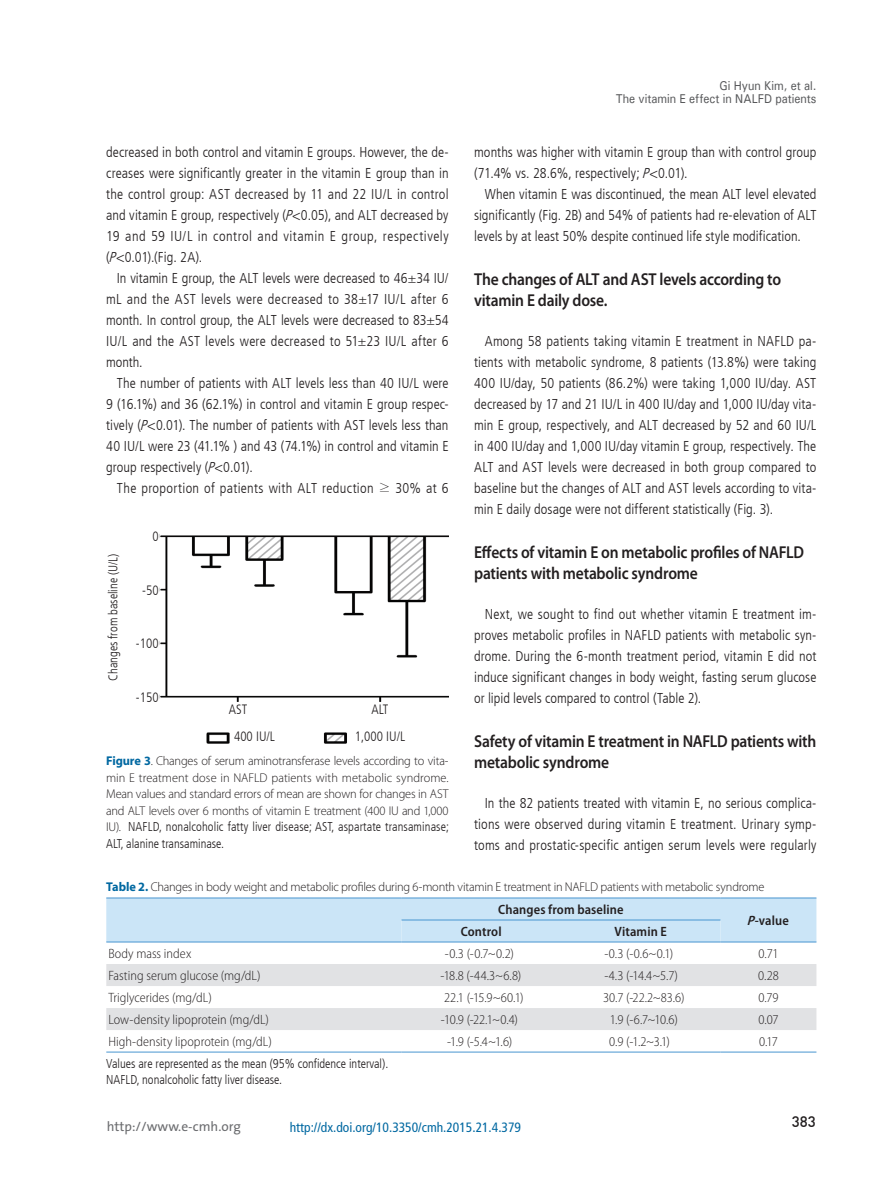
<style>
.page{position:relative;width:893px;height:1191px;background:#fff}
.page>*{position:absolute;margin:0;border:0;box-sizing:border-box;transform-origin:0 0}
._1-s{font:600 17.25px/21px "Myriad Pro";letter-spacing:-.015em;color:#231f20;scale:.9 1}
.t1{font:15px "Dinmed";color:#231f20}
.본문_영문_-s{font:300 condensed 14.25px/21px "Frutiger LT";letter-spacing:.005em;color:#231f20;text-align:justify}
.표내용-s{font:300 semi-condensed 13.5px "Myriad Pro";color:#231f20}
.t2{font:condensed 13.5px "Frutiger LT";color:#0168a1}
.표머리-s{font:600 semi-condensed 13.5px "Myriad Pro";letter-spacing:.01em;color:#231f20}
.표설명-s{font:300 condensed 13.5px "Frutiger LT";color:#231f20}
.t3{font:13.5px "The Sans";color:#6c6d70}
.표와그림제목-s{font:300 12.75px/16.5px "Myriad Pro";letter-spacing:-.015em;color:#231f20;text-align:justify}
.표설명-s-2{font:300 condensed 12.75px "Frutiger LT";color:#231f20}
.t4{font:500 12.75px/13.5px "Univers";color:#57585a;text-align:right;scale:.88 1}
.s1{font-style:italic}
.s2{font-family:"Batang";font-weight:400;font-stretch:normal}
.s3{font-weight:700;color:#0168a1}
.s4{font-family:"Frutiger LT";font-stretch:condensed}
</style>
<div class="page">
<img style="left:159px;top:534px;width:290px;height:210px">
<div style="left:217px;top:702px;width:42px;height:18px;background:#fff"></div>
<div style="left:234px;top:729px;width:66px;height:18px;background:#fff"></div>
<div style="left:355px;top:729px;width:76px;height:18px;background:#fff"></div>
<div style="left:359px;top:702px;width:42px;height:18px;background:#fff"></div>
<div style="left:106px;top:898px;width:710px;height:43px;background:#cbe5f7"></div>
<svg style="left:106px;top:964px;width:710px;height:66px;fill:#e1e2e4"></svg>
<hr style="left:106px;top:897px;width:295px;height:1px;background:#4895d0">
<hr style="left:401px;top:897px;width:160px;height:1px;background:#4895d0">
<hr style="left:561px;top:897px;width:159px;height:1px;background:#4895d0">
<hr style="left:720px;top:897px;width:96px;height:1px;background:#4895d0">
<hr style="left:106px;top:941px;width:295px;height:1px;background:#4895d0">
<hr style="left:720px;top:941px;width:96px;height:1px;background:#4895d0">
<hr style="left:401px;top:919px;width:160px;height:1px;background:#4895d0">
<hr style="left:561px;top:919px;width:159px;height:1px;background:#4895d0">
<hr style="left:401px;top:941px;width:160px;height:1px;background:#4895d0">
<hr style="left:561px;top:941px;width:159px;height:1px;background:#4895d0">
<hr style="left:106px;top:1051px;width:295px;height:1px;background:#4895d0">
<hr style="left:401px;top:1051px;width:160px;height:1px;background:#4895d0">
<hr style="left:561px;top:1051px;width:159px;height:1px;background:#4895d0">
<hr style="left:720px;top:1051px;width:96px;height:1px;background:#4895d0">
<p class="본문_영문_-s" style="left:106px;top:141px;width:344px">decreased in both control and vitamin E groups. However, the de&shy;creases were significantly greater in the vitamin E group than in the control group: AST decreased by 11 and 22 IU/L in control and vitamin E group, respectively (<span class="s1">P</span>&lt;0.05), and ALT decreased by 19 and 59 IU/L in control and vitamin E group, respectively (<span class="s1">P</span>&lt;0.01).(Fig. 2A).</p>
<p class="본문_영문_-s" style="left:106px;top:267px;width:344px;text-indent:11px">In vitamin E group, the ALT levels were decreased to 46±34 IU/ mL and the AST levels were decreased to 38±17 IU/L after 6 month. In control group, the ALT levels were decreased to 83±54<br>IU/L and the AST levels were decreased to 51±23 IU/L after 6 month.</p>
<p class="본문_영문_-s" style="left:106px;top:372px;width:344px;text-indent:11px">The number of patients with ALT levels less than 40 IU/L were 9 (16.1%) and 36 (62.1%) in control and vitamin E group respec&shy;tively (<span class="s1">P</span>&lt;0.01). The number of patients with AST levels less than 40 IU/L were 23 (41.1% ) and 43 (74.1%) in control and vitamin E group respectively (<span class="s1">P</span>&lt;0.01).</p>
<p class="본문_영문_-s" style="left:117px;top:477px;width:333px">The proportion of patients with ALT reduction <span class="s2">≥</span> 30% at 6</p>
<p class="표설명-s-2" style="left:106px;top:681px;width:129px;rotate:-90deg">Changes from baseline (U/L)</p>
<p class="표설명-s" style="left:152px;top:529px;width:8px">0</p>
<p class="표설명-s" style="left:142px;top:582px;width:18px">-50</p>
<p class="표설명-s" style="left:136px;top:636px;width:24px">-100</p>
<p class="표설명-s" style="left:136px;top:689px;width:24px">-150</p>
<p class="표설명-s" style="left:229px;top:701px;width:20px">AST</p>
<p class="표설명-s" style="left:234px;top:728px;width:42px">400 IU/L</p>
<p class="표설명-s" style="left:355px;top:728px;width:52px">1,000 IU/L</p>
<p class="표설명-s" style="left:372px;top:701px;width:18px">ALT</p>
<p class="표와그림제목-s" style="left:106px;top:752px;width:344px"><span class="s3">Figure 3</span>. Changes of serum aminotransferase levels according to vita&shy;min E treatment dose in NAFLD patients with metabolic syndrome.<br>Mean values and standard errors of mean are shown for changes in AST and ALT levels over 6 months of vitamin E treatment (400 IU and 1,000<br>IU). <span class="s4">NAFLD, nonalcoholic fatty liver disease; AST, aspartate transaminase; ALT, alanine transaminase.</span></p>
<p class="t4" style="left:616px;top:78px;width:230px">Gi Hyun Kim, et al.<br>The vitamin E effect in NALFD patients</p>
<p class="본문_영문_-s" style="left:474px;top:141px;width:344px">months was higher with vitamin E group than with control group (71.4% vs. 28.6%, respectively; <span class="s1">P</span>&lt;0.01).</p>
<p class="본문_영문_-s" style="left:474px;top:183px;width:344px;text-indent:11px">When vitamin E was discontinued, the mean ALT level elevated significantly (Fig. 2B) and 54% of patients had re-elevation of ALT levels by at least 50% despite continued life style modification.</p>
<p class="_1-s" style="left:474px;top:268px;width:343px">The changes of ALT and AST levels according to vitamin E daily dose.</p>
<p class="본문_영문_-s" style="left:474px;top:330px;width:344px;text-indent:11px">Among 58 patients taking vitamin E treatment in NAFLD pa&shy;tients with metabolic syndrome, 8 patients (13.8%) were taking 400 IU/day, 50 patients (86.2%) were taking 1,000 IU/day. AST decreased by 17 and 21 IU/L in 400 IU/day and 1,000 IU/day vita&shy;min E group, respectively, and ALT decreased by 52 and 60 IU/L in 400 IU/day and 1,000 IU/day vitamin E group, respectively. The ALT and AST levels were decreased in both group compared to baseline but the changes of ALT and AST levels according to vita&shy;min E daily dosage were not different statistically (Fig. 3).</p>
<p class="_1-s" style="left:474px;top:541px;width:368px">Effects of vitamin E on metabolic profiles of NAFLD patients with metabolic syndrome</p>
<p class="본문_영문_-s" style="left:474px;top:603px;width:344px;text-indent:11px">Next, we sought to find out whether vitamin E treatment im&shy;proves metabolic profiles in NAFLD patients with metabolic syn&shy;drome. During the 6-month treatment period, vitamin E did not induce significant changes in body weight, fasting serum glucose or lipid levels compared to control (Table 2).</p>
<p class="_1-s" style="left:474px;top:730px;width:382px">Safety of vitamin E treatment in NAFLD patients with metabolic syndrome</p>
<p class="본문_영문_-s" style="left:474px;top:792px;width:344px;text-indent:11px">In the 82 patients treated with vitamin E, no serious complica&shy;tions were observed during vitamin E treatment. Urinary symp&shy;toms and prostatic-specific antigen serum levels were regularly</p>
<p class="표와그림제목-s" style="left:106px;top:879px;width:660px"><span class="s3">Table 2.</span> Changes in body weight and metabolic profiles during 6-month vitamin E treatment in NAFLD patients with metabolic syndrome</p>
<p class="표머리-s" style="left:498px;top:900px;width:127px">Changes from baseline</p>
<p class="표머리-s" style="left:747px;top:911px;width:44px"><span class="s1">P</span>-value</p>
<p class="표머리-s" style="left:461px;top:922px;width:42px">Control</p>
<p class="표머리-s" style="left:614px;top:922px;width:54px">Vitamin E</p>
<p class="표내용-s" style="left:108px;top:945px;width:84px">Body mass index</p>
<p class="표내용-s" style="left:445px;top:945px;width:71px">-0.3 (-0.7~0.2)</p>
<p class="표내용-s" style="left:604px;top:945px;width:70px">-0.3 (-0.6~0.1)</p>
<p class="표내용-s" style="left:758px;top:945px;width:21px">0.71</p>
<p class="표내용-s" style="left:108px;top:967px;width:154px">Fasting serum glucose (mg/dL)</p>
<p class="표내용-s" style="left:440px;top:967px;width:82px">-18.8 (-44.3~6.8)</p>
<p class="표내용-s" style="left:604px;top:967px;width:75px">-4.3 (-14.4~5.7)</p>
<p class="표내용-s" style="left:758px;top:967px;width:22px">0.28</p>
<p class="표내용-s" style="left:108px;top:989px;width:105px">Triglycerides (mg/dL)</p>
<p class="표내용-s" style="left:444px;top:989px;width:81px">22.1 (-15.9~60.1)</p>
<p class="표내용-s" style="left:603px;top:989px;width:83px">30.7 (-22.2~83.6)</p>
<p class="표내용-s" style="left:758px;top:989px;width:22px">0.79</p>
<p class="표내용-s" style="left:108px;top:1011px;width:162px">Low-density lipoprotein (mg/dL)</p>
<p class="표내용-s" style="left:441px;top:1011px;width:79px">-10.9 (-22.1~0.4)</p>
<p class="표내용-s" style="left:610px;top:1011px;width:70px">1.9 (-6.7~10.6)</p>
<p class="표내용-s" style="left:758px;top:1011px;width:22px">0.07</p>
<p class="표내용-s" style="left:108px;top:1033px;width:165px">High-density lipoprotein (mg/dL)</p>
<p class="표내용-s" style="left:447px;top:1033px;width:67px">-1.9 (-5.4~1.6)</p>
<p class="표내용-s" style="left:609px;top:1033px;width:62px">0.9 (-1.2~3.1)</p>
<p class="표내용-s" style="left:759px;top:1033px;width:20px">0.17</p>
<p class="표설명-s-2" style="left:106px;top:1055px;width:283px">Values are represented as the mean (95% confidence interval).</p>
<p class="표설명-s-2" style="left:106px;top:1072px;width:177px">NAFLD, nonalcoholic fatty liver disease.</p>
<p class="t3" style="left:107px;top:1115px;width:136px">http://www.e-cmh.org</p>
<p class="t2" style="left:290px;top:1119px;width:233px">http://dx.doi.org/10.3350/cmh.2015.21.4.379</p>
<p class="t1" style="left:792px;top:1112px;width:25px">383</p>
</div>
